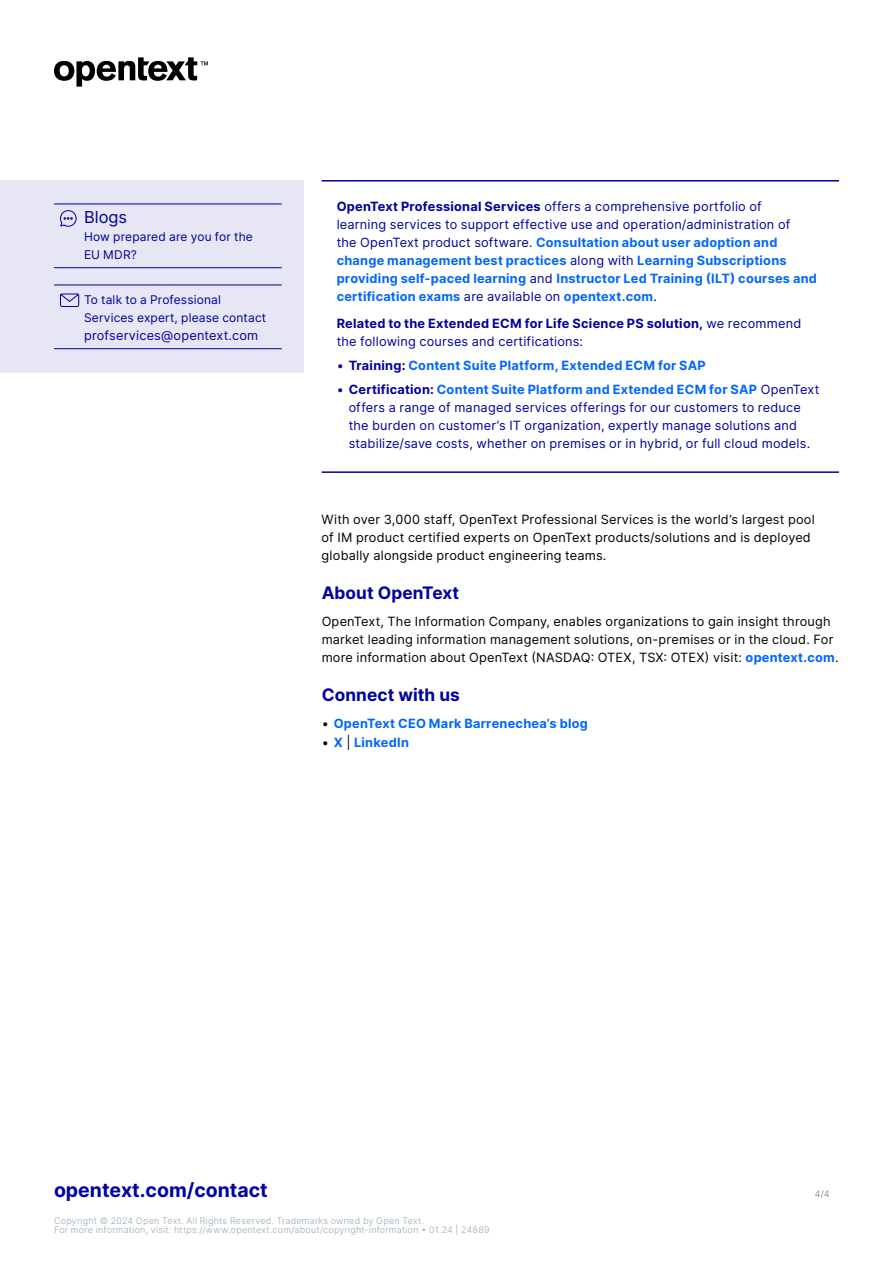
<style>
.page{position:relative;width:893px;height:1263px;background:#fff}
.page>*{position:absolute;margin:0;border:0;box-sizing:border-box;transform-origin:0 0}
.t1{font:700 19.5px "Inter";color:#00009f}
.t2{font:700 17.25px "Inter";letter-spacing:.005em;color:#00009f}
.t3{font:16.5px "Inter";color:#00009f}
.Body{font:700 12.75px/18px "Inter";letter-spacing:.02em;color:#06f}
.Body-2{font:12.75px/18px "Inter";letter-spacing:.015em;color:#000}
.t4{font:12.75px/18px "Inter";letter-spacing:.015em;color:#00009f}
.Body-3{font:700 12.75px/18px "Inter";letter-spacing:.02em;color:#00009f}
.t5{font:12px/18px "Inter";letter-spacing:.01em;color:#00009f}
.t6{font:300 9px/9px "Inter";letter-spacing:.025em;color:#98a8b2}
.t7{font:9px "Inter";color:#7e929f}
.s1{color:#00009f}
.s2{font-weight:400;color:#00009f}
.s3{font-weight:400;color:#000}
.s4{font-weight:400}
.s5{font-weight:700}
.s6{font-weight:700;color:#06f}
</style>
<div class="page">
<svg style="left:54px;top:57px;width:154px;height:30px"></svg>
<div style="left:0;top:180px;width:304px;height:192px;background:#e6e6f5"></div>
<hr style="left:54px;top:204px;width:228px;height:1px;background:#00009f">
<hr style="left:54px;top:267px;width:228px;height:1px;background:#00009f">
<hr style="left:54px;top:285px;width:228px;height:1px;background:#00009f">
<hr style="left:54px;top:348px;width:228px;height:1px;background:#00009f">
<svg style="left:60px;top:210px;width:17px;height:17px"></svg>
<svg style="left:60px;top:293px;width:20px;height:14px"></svg>
<hr style="left:322px;top:180px;width:517px;height:2px;background:#00009f">
<hr style="left:322px;top:471px;width:517px;height:2px;background:#00009f">
<p class="t3" style="left:84px;top:205px;width:45px">Blogs</p>
<p class="t5" style="left:84px;top:227px;width:170px">How prepared are you for the<br>EU MDR?</p>
<p class="t5" style="left:84px;top:290px;width:184px">To talk to a Professional<br>Services expert, please contact</p>
<p class="t4" style="left:84px;top:326px;width:176px">profservices@opentext.com</p>
<p class="Body" style="left:337px;top:197px;width:482px"><span class="s1">OpenText Professional Services</span> <span class="s2">offers a comprehensive portfolio of<br>learning services to support effective use and operation/administration of<br>the OpenText product software.</span> Consultation about user adoption and change management best practices <span class="s2">along with</span> Learning Subscriptions providing self-paced learning <span class="s2">and</span> Instructor Led Training (ILT) courses and certification exams <span class="s2">are available on</span> opentext.com<span class="s3">.</span></p>
<p class="Body-3" style="left:337px;top:314px;width:466px">Related to the Extended ECM for Life Science PS solution, <span class="s4">we recommend the following courses and certifications:</span></p>
<p class="Body" style="left:337px;top:356px;width:371px"><span class="s2">•</span> <span class="s1">Training:</span> Content Suite Platform, Extended ECM for SAP</p>
<p class="t4" style="left:349px;top:380px;width:472px;text-indent:-12px">• <span class="s5">Certification:</span> <span class="s6">Content Suite Platform and Extended ECM for SAP</span> OpenText offers a range of managed services offerings for our customers to reduce the burden on customer’s IT organization, expertly manage solutions and stabilize/save costs, whether on premises or in hybrid, or full cloud models.</p>
<p class="Body-2" style="left:322px;top:510px;width:495px">With over 3,000 staff, OpenText Professional Services is the world’s largest pool of IM product certified experts on OpenText products/solutions and is deployed globally alongside product engineering teams.</p>
<h3 class="t2" style="left:322px;top:580px;width:139px">About OpenText</h3>
<p class="Body-2" style="left:322px;top:612px;width:518px">OpenText, The Information Company, enables organizations to gain insight through market leading information management solutions, on-premises or in the cloud. For more information about OpenText (NASDAQ: OTEX, TSX: OTEX) visit: <span class="s6">opentext.com</span>.</p>
<h3 class="t2" style="left:322px;top:682px;width:140px">Connect with us</h3>
<p class="Body" style="left:322px;top:714px;width:268px"><span class="s3">•</span> OpenText CEO Mark Barrenechea’s blog</p>
<p class="Body" style="left:322px;top:733px;width:89px"><span class="s3">•</span> X <span class="s3">|</span> LinkedIn</p>
<h1 class="t1" style="left:54px;top:1175px;width:215px">opentext.com/contact</h1>
<p class="t7" style="left:815px;top:1187px;width:16px">4/4</p>
<p class="t6" style="left:54px;top:1216px;width:437px">Copyright © 2024 Open Text. All Rights Reserved. Trademarks owned by Open Text.<br>For more information, visit: https://www.opentext.com/about/copyright-information • 01.24 | 24889</p>
</div>
